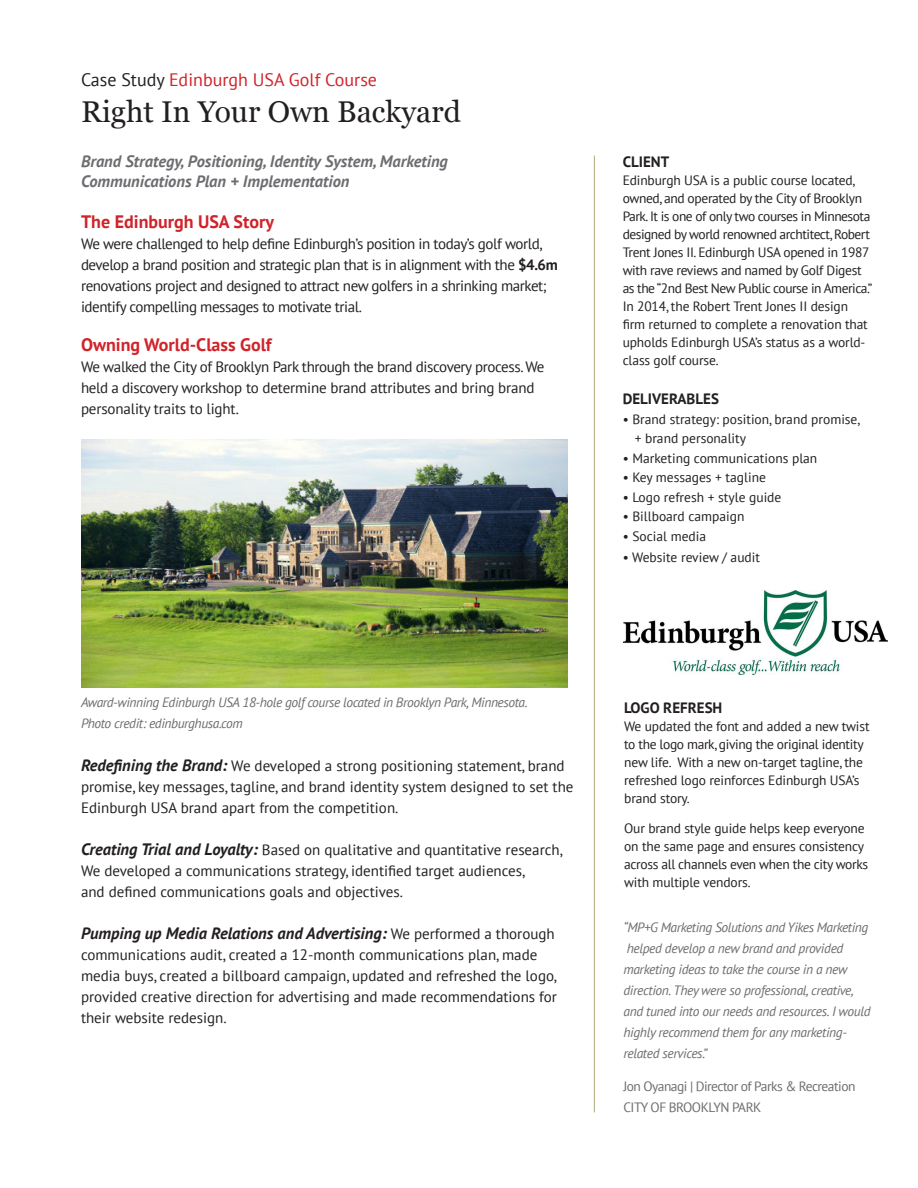
<style>
.page{position:relative;width:918px;height:1188px;background:#fff}
.page>*{position:absolute;margin:0;border:0;box-sizing:border-box;transform-origin:0 0}
.t1{font:30px "Georgia";color:#231f20}
.t2{font:700 18px "PT Sans";color:#d1232a}
.t3{font:18px "PT Sans";color:#d1232a}
.t4{font:italic 700 16.5px/19.8px "PT Sans";color:#6c6d70}
.t5{font:italic 700 16.5px "PT Sans";color:#231f20}
.t6{font:15px/21px "PT Sans";color:#231f20}
.t7{font:15px/21px "PT Sans";letter-spacing:-.03em;color:#231f20}
.t8{font:15px/21px "PT Sans";letter-spacing:-.025em;color:#231f20}
.t9{font:700 15px "PT Sans";color:#231f20}
.t10{font:13.5px/18px "PT Sans";letter-spacing:-.01em;color:#231f20}
.t11{font:italic 13.5px/21px "PT Sans";letter-spacing:-.025em;color:#6c6d70}
.t12{font:13.5px/21px "PT Sans";letter-spacing:-.04em;color:#6c6d70}
.s1{color:#231f20}
.s2{font-weight:700}
.s3{font-weight:700;font-style:italic;font-size:16.5px}
.s4{font-weight:400;font-style:normal;font-size:15px}
</style>
<div class="page">
<hr style="left:594px;top:156px;width:1px;height:956px;background:#b1aa7d">
<img style="left:81px;top:440px;width:486px;height:248px">
<img style="left:623px;top:590px;width:265px;height:85px">
<p class="t3" style="left:81px;top:68px;width:298px"><span class="s1">Case Study</span> Edinburgh USA Golf Course</p>
<p class="t1" style="left:81px;top:89px;width:381px">Right In Your Own Backyard</p>
<p class="t4" style="left:81px;top:151px;width:368px">Brand Strategy, Positioning, Identity System, Marketing<br>Communications Plan + Implementation</p>
<p class="t2" style="left:81px;top:209px;width:194px">The Edinburgh USA Story</p>
<p class="t7" style="left:81px;top:232px;width:478px">We were challenged to help define Edinburgh’s position in today’s golf world, develop a brand position and strategic plan that is in alignment with the <span class="s2">$4.6m </span>renovations project and designed to attract new golfers in a shrinking market; identify compelling messages to motivate trial.</p>
<p class="t2" style="left:81px;top:333px;width:192px">Owning World-Class Golf</p>
<p class="t8" style="left:81px;top:356px;width:465px">We walked the City of Brooklyn Park through the brand discovery process. We held a discovery workshop to determine brand attributes and bring brand personality traits to light.</p>
<p class="t9" style="left:623px;top:151px;width:48px">CLIENT</p>
<p class="t10" style="left:623px;top:171px;width:249px">Edinburgh USA is a public course located, owned, and operated by the City of Brooklyn Park. It is one of only two courses in Minnesota designed by world renowned archtitect, Robert Trent Jones II. Edinburgh USA opened in 1987</p>
<p class="t10" style="left:623px;top:261px;width:251px">with rave reviews and named by Golf Digest as the “2nd Best New Public course in America.” In 2014, the Robert Trent Jones II design firm returned to complete a renovation that upholds Edinburgh USA’s status as a world&shy;class golf course.</p>
<p class="t9" style="left:623px;top:389px;width:98px">DELIVERABLES</p>
<p class="t10" style="left:623px;top:410px;width:239px">• Brand strategy: position, brand promise,</p>
<p class="t10" style="left:635px;top:429px;width:113px">+ brand personality</p>
<p class="t10" style="left:623px;top:449px;width:196px">• Marketing communications plan</p>
<p class="t10" style="left:623px;top:468px;width:145px">• Key messages + tagline</p>
<p class="t10" style="left:623px;top:488px;width:160px">• Logo refresh + style guide</p>
<p class="t10" style="left:623px;top:507px;width:123px">• Billboard campaign</p>
<p class="t10" style="left:623px;top:527px;width:85px">• Social media</p>
<p class="t10" style="left:623px;top:548px;width:139px">• Website review / audit</p>
<p class="t11" style="left:81px;top:692px;width:448px">Award-winning Edinburgh USA 18-hole golf course located in Brooklyn Park, Minnesota.<br>Photo credit: edinburghusa.com</p>
<p class="t6" style="left:81px;top:755px;width:494px"><span class="s3">Redefining the Brand:</span> We developed a strong positioning statement, brand promise, key messages, tagline, and brand identity system designed to set the<br>Edinburgh USA brand apart from the competition.</p>
<p class="t6" style="left:81px;top:839px;width:483px"><span class="s3">Creating Trial and Loyalty:</span> Based on qualitative and quantitative research,<br>We developed a communications strategy, identified target audiences,<br>and defined communications goals and objectives.</p>
<p class="t5" style="left:81px;top:922px;width:475px">Pumping up Media Relations and Advertising: <span class="s4">We performed a thorough</span></p>
<p class="t6" style="left:81px;top:944px;width:477px">communications audit, created a 12-month communications plan, made media buys, created a billboard campaign, updated and refreshed the logo, provided creative direction for advertising and made recommendations for their website redesign.</p>
<p class="t9" style="left:624px;top:698px;width:100px">LOGO REFRESH</p>
<p class="t10" style="left:624px;top:717px;width:247px">We updated the font and added a new twist to the logo mark, giving the original identity new life. With a new on-target tagline, the refreshed logo reinforces Edinburgh USA’s brand story.</p>
<p class="t10" style="left:624px;top:819px;width:246px">Our brand style guide helps keep everyone on the same page and ensures consistency across all channels even when the city works with multiple vendors.</p>
<p class="t11" style="left:623px;top:917px;width:246px">“MP+G Marketing Solutions and Yikes Marketing</p>
<p class="t11" style="left:623px;top:938px;width:249px">helped develop a new brand and provided marketing ideas to take the course in a new direction. They were so professional, creative, and tuned into our needs and resources. I would highly recommend them for any marketing&shy;related services.”</p>
<p class="t12" style="left:623px;top:1076px;width:233px">Jon Oyanagi | Director of Parks &amp; Recreation<br>CITY OF BROOKLYN PARK</p>
</div>
